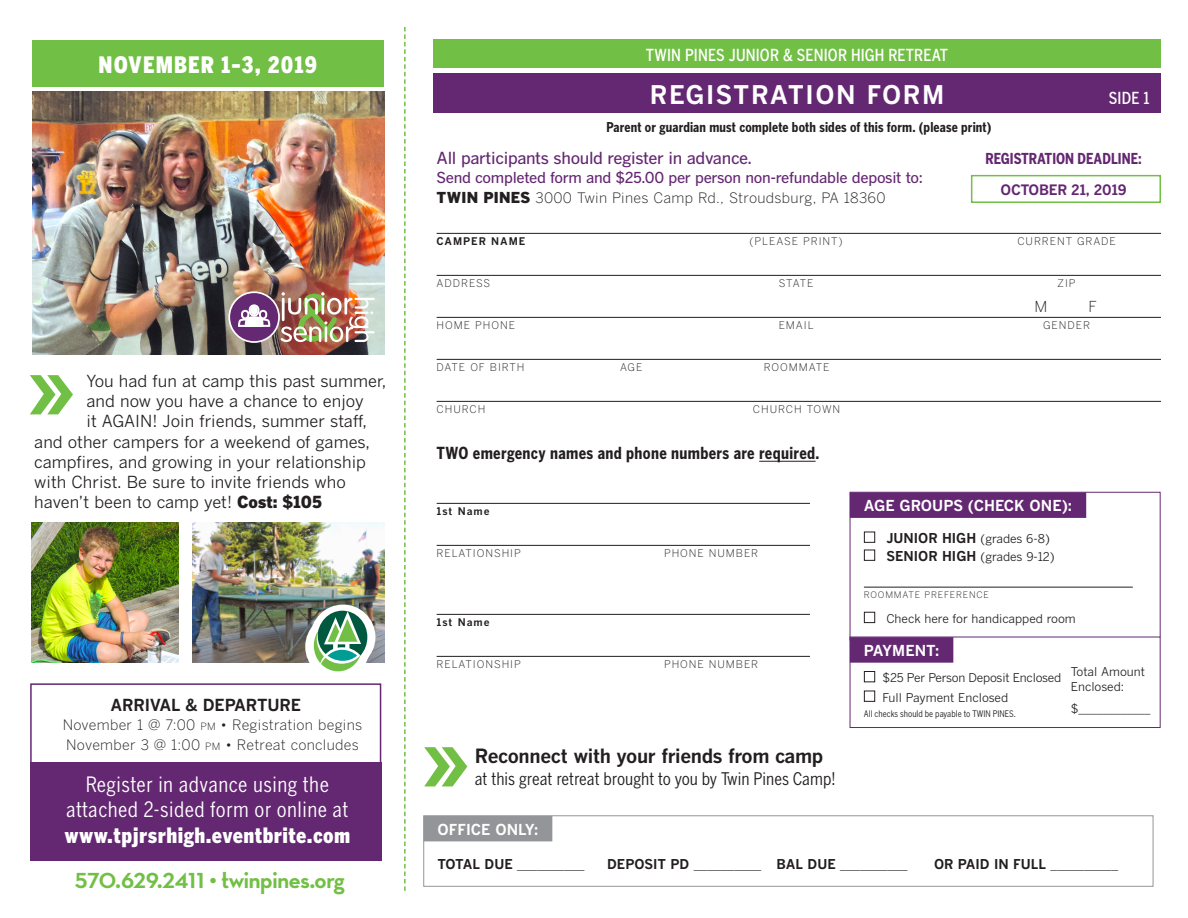
<style>
.page{position:relative;width:1188px;height:918px;background:#fff}
.page>*{position:absolute;margin:0;border:0;box-sizing:border-box;transform-origin:0 0}
.t1{font:700 28.5px "Neutra Display";letter-spacing:-.01em;color:#71bf44}
.t2{font:700 25.5px "Benton Gothic";letter-spacing:.06em;color:#fff}
.t3{font:900 22.5px "Benton Gothic Cond";letter-spacing:.05em;color:#fff}
.t4{font:21px/25.5px "Benton Gothic Cond";letter-spacing:.02em;color:#fff;text-align:center}
.t5{font:900 21px "Benton Gothic Cond";letter-spacing:.02em;color:#fff}
.t6{font:700 19.5px "Benton Gothic";letter-spacing:-.02em;color:#231f20}
.t7{font:condensed 17.25px "Benton Gothic";color:#231f20}
.t8{font:16.5px "Benton Gothic";color:#231f20}
.t9{font:700 condensed 16.5px "Benton Gothic";letter-spacing:.02em;color:#231f20}
.t10{font:500 16.5px "Benton Gothic";letter-spacing:-.02em;color:#642772}
.t11{font:500 16.5px "Benton Gothic Cond";letter-spacing:.01em;color:#fff}
.t12{font:700 16.5px "Benton Gothic";letter-spacing:-.01em;color:#231f20}
.t13{font:500 15px "Benton Gothic";letter-spacing:-.02em;color:#642772}
.t14{font:700 15px "Benton Gothic";color:#fff}
.t15{font:700 15px "Benton Gothic Cond";color:#642772}
.t16{font:300 15px "Benton Gothic";color:#231f20}
.t17{font:300 14.25px "Benton Gothic";letter-spacing:.02em;color:#231f20}
.t18{font:700 14.25px "Benton Gothic";letter-spacing:-.02em;color:#642772}
.t19{font:700 condensed 13.5px "Benton Gothic";letter-spacing:.01em;color:#231f20}
.t20{font:300 13.5px "Benton Gothic";color:#231f20}
.t21{font:700 13.5px "Benton Gothic";color:#231f20}
.t22{font:12px/15px "Benton Gothic";color:#231f20}
.t23{font:12px/19.5px "Benton Gothic";letter-spacing:-.02em;color:#231f20}
.t24{font:300 10.5px "Benton Gothic";letter-spacing:.09em;color:#231f20}
.t25{font:700 10.5px "Benton Gothic";letter-spacing:.09em;color:#231f20}
.t26{font:condensed 9px "Benton Gothic";color:#231f20}
.t27{font:300 9px "Benton Gothic";letter-spacing:.09em;color:#231f20}
.s1{font-weight:900}
.s2{font-size:10.05px}
.s3{font-weight:900;font-size:15px}
.s4{font-weight:700;font-size:13.5px}
.s5{font-weight:700}
.s6{font-weight:300}
</style>
<div class="page">
<img style="left:32px;top:92px;width:352px;height:262px">
<div style="left:30px;top:683px;width:351px;height:81px;border:2px solid #642772"></div>
<svg style="left:404px;top:27px;width:2px;height:864px"></svg>
<hr style="left:437px;top:233px;width:724px;height:1px;background:#231f20">
<hr style="left:437px;top:275px;width:724px;height:1px;background:#231f20">
<hr style="left:437px;top:317px;width:724px;height:1px;background:#231f20">
<hr style="left:437px;top:359px;width:724px;height:1px;background:#231f20">
<hr style="left:437px;top:401px;width:724px;height:1px;background:#231f20">
<hr style="left:759px;top:461px;width:57px;height:1px;background:#231f20">
<hr style="left:437px;top:503px;width:373px;height:1px;background:#231f20">
<hr style="left:437px;top:545px;width:373px;height:1px;background:#231f20">
<hr style="left:437px;top:614px;width:373px;height:1px;background:#231f20">
<hr style="left:437px;top:656px;width:373px;height:1px;background:#231f20">
<div style="left:433px;top:39px;width:728px;height:28px;background:#71bf44"></div>
<div style="left:433px;top:73px;width:728px;height:40px;background:#642772"></div>
<div style="left:971px;top:175px;width:190px;height:28px;border:2px solid #71bf44"></div>
<svg style="left:30px;top:375px;width:43px;height:39px"></svg>
<svg style="left:424px;top:747px;width:43px;height:39px"></svg>
<div style="left:850px;top:492px;width:236px;height:26px;background:#642772"></div>
<hr style="left:864px;top:587px;width:269px;height:1px;background:#231f20">
<div style="left:864px;top:532px;width:11px;height:11px;border:1px solid #231f20"></div>
<div style="left:864px;top:550px;width:11px;height:11px;border:1px solid #231f20"></div>
<div style="left:864px;top:612px;width:11px;height:11px;border:1px solid #231f20"></div>
<div style="left:850px;top:492px;width:311px;height:148px;border:1px solid #642772"></div>
<div style="left:424px;top:816px;width:128px;height:25px;background:#939598"></div>
<div style="left:423px;top:815px;width:730px;height:72px;border:1px solid #939598"></div>
<div style="left:850px;top:637px;width:310px;height:91px;background:#fff"></div>
<div style="left:850px;top:637px;width:103px;height:26px;background:#642772"></div>
<div style="left:864px;top:671px;width:11px;height:11px;border:1px solid #231f20"></div>
<div style="left:864px;top:691px;width:11px;height:11px;border:1px solid #231f20"></div>
<div style="left:850px;top:637px;width:311px;height:91px;border:1px solid #642772"></div>
<div style="left:32px;top:40px;width:352px;height:46px;background:#71bf44"></div>
<img style="left:32px;top:522px;width:146px;height:141px">
<img style="left:193px;top:522px;width:191px;height:141px">
<div style="left:30px;top:762px;width:352px;height:99px;background:#642772"></div>
<div style="left:311px;top:605px;width:64px;height:64px;background:#fff;border-radius:50%"></div>
<div style="left:305px;top:614px;width:65px;height:65px;background:#fff;border-radius:50%"></div>
<svg style="left:311px;top:609px;width:59px;height:63px"></svg>
<div style="left:229px;top:292px;width:50px;height:50px;background:#652973;border-radius:50%"></div>
<div style="left:228px;top:291px;width:52px;height:52px;border:2px solid #fff;border-radius:50%"></div>
<svg style="left:238px;top:304px;width:32px;height:23px"></svg>
<div style="left:246px;top:318px;width:16px;height:8px;background:#fff"></div>
<div style="left:251px;top:306px;width:7px;height:9px;background:#fff;border-radius:50%"></div>
<img style="left:281px;top:292px;width:94px;height:50px">
<p class="t3" style="left:99px;top:50px;width:220px">NOVEMBER 1-3, 2019</p>
<p class="t8" style="left:87px;top:371px;width:301px">You had fun at camp this past summer,</p>
<p class="t8" style="left:87px;top:391px;width:279px">and now you have a chance to enjoy</p>
<p class="t8" style="left:87px;top:412px;width:282px">it AGAIN! Join friends, summer staff,</p>
<p class="t8" style="left:34px;top:432px;width:337px">and other campers for a weekend of games,</p>
<p class="t8" style="left:34px;top:452px;width:333px">campfires, and growing in your relationship</p>
<p class="t8" style="left:34px;top:472px;width:313px">with Christ. Be sure to invite friends who</p>
<p class="t8" style="left:34px;top:493px;width:289px">haven’t been to camp yet! <span class="s1">Cost: $105</span></p>
<p class="t12" style="left:110px;top:695px;width:192px">ARRIVAL &amp; DEPARTURE</p>
<p class="t17" style="left:63px;top:717px;width:301px">November 1 @ 7:00 <span class="s2">pm</span> • Registration begins</p>
<p class="t17" style="left:66px;top:736px;width:294px">November 3 @ 1:00 <span class="s2">pm</span> • Retreat concludes</p>
<p class="t4" style="left:66px;top:771px;width:284px">Register in advance using the attached 2-sided form or online at</p>
<p class="t5" style="left:64px;top:822px;width:287px">www.tpjrsrhigh.eventbrite.com</p>
<p class="t1" style="left:75px;top:863px;width:272px">570.629.2411 • twinpines.org</p>
<p class="t11" style="left:646px;top:45px;width:304px">TWIN PINES JUNIOR &amp; SENIOR HIGH RETREAT</p>
<p class="t2" style="left:650px;top:79px;width:296px">REGISTRATION FORM</p>
<p class="t19" style="left:606px;top:119px;width:386px">Parent or guardian must complete both sides of this form. (please print)</p>
<p class="t11" style="left:1109px;top:88px;width:42px">SIDE 1</p>
<p class="t10" style="left:437px;top:147px;width:317px">All participants should register in advance.</p>
<p class="t15" style="left:986px;top:149px;width:158px">REGISTRATION DEADLINE:</p>
<p class="t13" style="left:437px;top:168px;width:488px">Send completed form and $25.00 per person non-refundable deposit to:</p>
<p class="t18" style="left:1001px;top:181px;width:128px">OCTOBER 21, 2019</p>
<p class="t17" style="left:437px;top:189px;width:450px"><span class="s3">TWIN PINES</span> 3000 Twin Pines Camp Rd., Stroudsburg, PA 18360</p>
<p class="t25" style="left:437px;top:234px;width:90px">CAMPER NAME</p>
<p class="t24" style="left:750px;top:235px;width:95px">(PLEASE PRINT)</p>
<p class="t24" style="left:1017px;top:235px;width:100px">CURRENT GRADE</p>
<p class="t24" style="left:437px;top:277px;width:55px">ADDRESS</p>
<p class="t24" style="left:779px;top:277px;width:36px">STATE</p>
<p class="t24" style="left:1058px;top:277px;width:20px">ZIP</p>
<p class="t24" style="left:437px;top:319px;width:80px">HOME PHONE</p>
<p class="t24" style="left:779px;top:319px;width:36px">EMAIL</p>
<p class="t24" style="left:1043px;top:319px;width:48px">GENDER</p>
<p class="t24" style="left:437px;top:361px;width:89px">DATE OF BIRTH</p>
<p class="t24" style="left:620px;top:361px;width:24px">AGE</p>
<p class="t24" style="left:764px;top:361px;width:67px">ROOMMATE</p>
<p class="t24" style="left:437px;top:403px;width:50px">CHURCH</p>
<p class="t24" style="left:753px;top:403px;width:89px">CHURCH TOWN</p>
<p class="t9" style="left:437px;top:443px;width:384px">TWO emergency names and phone numbers are required.</p>
<p class="t16" style="left:1035px;top:298px;width:14px">M</p>
<p class="t16" style="left:1089px;top:298px;width:10px">F</p>
<p class="t25" style="left:437px;top:504px;width:54px">1st Name</p>
<p class="t24" style="left:437px;top:547px;width:86px">RELATIONSHIP</p>
<p class="t24" style="left:664px;top:547px;width:96px">PHONE NUMBER</p>
<p class="t25" style="left:437px;top:615px;width:54px">1st Name</p>
<p class="t24" style="left:437px;top:658px;width:86px">RELATIONSHIP</p>
<p class="t24" style="left:664px;top:658px;width:96px">PHONE NUMBER</p>
<p class="t6" style="left:475px;top:744px;width:350px">Reconnect with your friends from camp</p>
<p class="t7" style="left:475px;top:768px;width:362px">at this great retreat brought to you by Twin Pines Camp!</p>
<p class="t14" style="left:864px;top:496px;width:210px">AGE GROUPS (CHECK ONE):</p>
<p class="t22" style="left:886px;top:531px;width:165px"><span class="s4">JUNIOR HIGH</span> (grades 6-8)</p>
<p class="t22" style="left:886px;top:549px;width:170px"><span class="s4">SENIOR HIGH</span> (grades 9-12)</p>
<p class="t27" style="left:864px;top:590px;width:127px">ROOMMATE PREFERENCE</p>
<p class="t22" style="left:886px;top:611px;width:191px">Check here for handicapped room</p>
<p class="t14" style="left:864px;top:641px;width:77px">PAYMENT:</p>
<p class="t23" style="left:883px;top:668px;width:180px">$25 Per Person Deposit Enclosed<br>Full Payment Enclosed</p>
<p class="t26" style="left:864px;top:708px;width:154px">All checks should be payable to TWIN PINES.</p>
<p class="t22" style="left:1071px;top:664px;width:76px">Total Amount<br>Enclosed:</p>
<p class="t22" style="left:1071px;top:701px;width:81px">$____________</p>
<p class="t14" style="left:438px;top:820px;width:102px">OFFICE ONLY:</p>
<p class="t20" style="left:438px;top:856px;width:148px"><span class="s5">TOTAL DUE</span> __________</p>
<p class="t20" style="left:607px;top:856px;width:302px"><span class="s5">DEPOSIT PD</span> __________ <span class="s5">BAL DUE</span> __________</p>
<p class="t21" style="left:934px;top:855px;width:186px">OR PAID IN FULL <span class="s6">__________</span></p>
</div>
